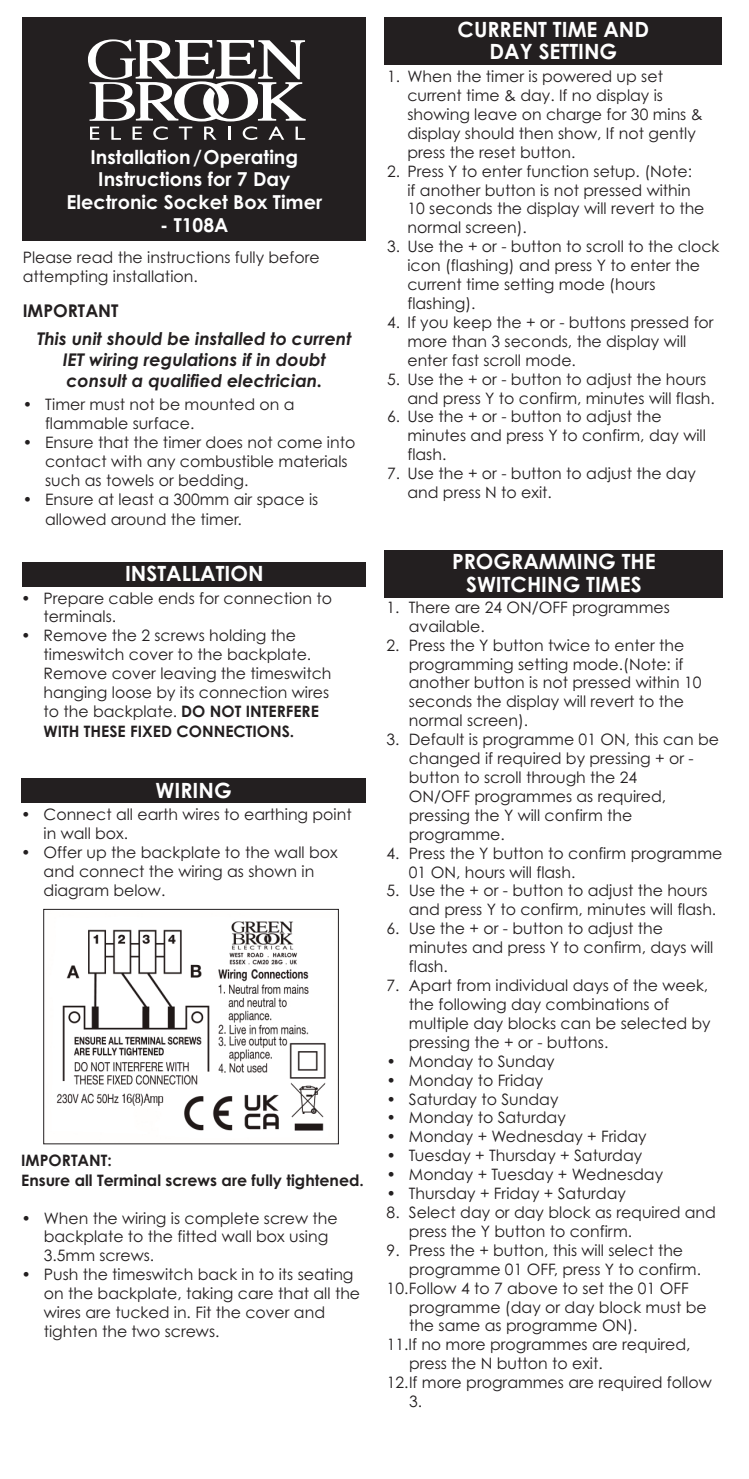
<style>
.page{position:relative;width:749px;height:1479px;background:#fff}
.page>*{position:absolute;margin:0;border:0;box-sizing:border-box;transform-origin:0 0}
.t1{font:700 21px/22.8px "Century Gothic";color:#fff;text-align:center}
.t2{font:700 19.25px/22.8px "Century Gothic";color:#fff;text-align:center}
.t3{font:italic 700 17.5px/21px "Century Gothic";color:#231f20;text-align:center}
.t4{font:700 17.5px "Century Gothic";color:#231f20}
.t5{font:15.75px/18.9px "Century Gothic";color:#231f20}
.t6{font:700 15.75px/20.1px "Century Gothic";color:#231f20}
.s1{font-weight:700}
</style>
<div class="page">
<div style="left:23px;top:17px;width:343px;height:224px;background:#231f20"></div>
<svg style="left:88px;top:39px;width:218px;height:101px"></svg>
<div style="left:23px;top:562px;width:343px;height:25px;background:#231f20"></div>
<div style="left:21px;top:778px;width:345px;height:25px;background:#231f20"></div>
<div style="left:385px;top:17px;width:337px;height:48px;background:#231f20"></div>
<div style="left:385px;top:549px;width:338px;height:48px;background:#231f20"></div>
<img style="left:56px;top:921px;width:270px;height:210px">
<div style="left:43px;top:908px;width:296px;height:236px;border:1px solid #231f20"></div>
<p class="t2" style="left:67px;top:145px;width:257px">Installation/Operating<br>Instructions for 7 Day<br>Electronic Socket Box Timer</p>
<p class="t2" style="left:160px;top:214px;width:70px">- T108A</p>
<p class="t5" style="left:23px;top:248px;width:298px">Please read the instructions fully before attempting installation.</p>
<p class="t4" style="left:23px;top:300px;width:97px">IMPORTANT</p>
<p class="t3" style="left:37px;top:328px;width:316px">This unit should be installed to current<br>IET wiring regulations if in doubt consult a qualified electrician.</p>
<p class="t5" style="left:45px;top:395px;width:251px;text-indent:-22px">• Timer must not be mounted on a flammable surface.</p>
<p class="t5" style="left:45px;top:433px;width:312px;text-indent:-22px">• Ensure that the timer does not come into contact with any combustible materials such as towels or bedding.</p>
<p class="t5" style="left:45px;top:489px;width:275px;line-height:20.1px;text-indent:-22px">• Ensure at least a 300mm air space is allowed around the timer.</p>
<h1 class="t1" style="left:125px;top:562px;width:140px">INSTALLATION</h1>
<p class="t5" style="left:44px;top:588px;width:290px;text-indent:-22px">• Prepare cable ends for connection to terminals.</p>
<p class="t5" style="left:44px;top:626px;width:289px;text-indent:-22px">• Remove the 2 screws holding the timeswitch cover to the backplate.<br>Remove cover leaving the timeswitch hanging loose by its connection wires to the backplate. <span class="s1">DO NOT INTERFERE WITH THESE FIXED CONNECTIONS.</span></p>
<h1 class="t1" style="left:156px;top:778px;width:78px">WIRING</h1>
<p class="t5" style="left:44px;top:805px;width:310px;text-indent:-22px">• Connect all earth wires to earthing point in wall box.</p>
<p class="t5" style="left:44px;top:842px;width:296px;text-indent:-22px">• Offer up the backplate to the wall box and connect the wiring as shown in diagram below.</p>
<p class="t6" style="left:21px;top:1150px;width:344px">IMPORTANT:<br>Ensure all Terminal screws are fully tightened.</p>
<p class="t5" style="left:44px;top:1208px;width:295px;text-indent:-22px">• When the wiring is complete screw the backplate to the fitted wall box using<br>3.5mm screws.</p>
<p class="t5" style="left:44px;top:1265px;width:318px;text-indent:-22px">• Push the timeswitch back in to its seating on the backplate, taking care that all the wires are tucked in. Fit the cover and tighten the two screws.</p>
<h1 class="t1" style="left:458px;top:18px;width:193px">CURRENT TIME AND<br>DAY SETTING</h1>
<p class="t5" style="left:407px;top:67px;width:297px;text-indent:-20px">1. When the timer is powered up set current time &amp; day. If no display is showing leave on charge for 30 mins &amp; display should then show, If not gently press the reset button.</p>
<p class="t5" style="left:407px;top:162px;width:299px;text-indent:-20px">2. Press Y to enter function setup. (Note:<br>if another button is not pressed within 10 seconds the display will revert to the normal screen).</p>
<p class="t5" style="left:407px;top:237px;width:314px;text-indent:-20px">3. Use the + or - button to scroll to the clock icon (flashing) and press Y to enter the current time setting mode (hours flashing).</p>
<p class="t5" style="left:407px;top:313px;width:308px;text-indent:-20px">4. If you keep the + or - buttons pressed for more than 3 seconds, the display will enter fast scroll mode.</p>
<p class="t5" style="left:407px;top:370px;width:309px;text-indent:-20px">5. Use the + or - button to adjust the hours and press Y to confirm, minutes will flash.</p>
<p class="t5" style="left:407px;top:407px;width:300px;text-indent:-20px">6. Use the + or - button to adjust the minutes and press Y to confirm, day will flash.</p>
<p class="t5" style="left:407px;top:464px;width:290px;text-indent:-20px">7. Use the + or - button to adjust the day and press N to exit.</p>
<h1 class="t1" style="left:452px;top:550px;width:205px">PROGRAMMING THE<br>SWITCHING TIMES</h1>
<p class="t5" style="left:409px;top:598px;width:262px;text-indent:-22px">1. There are 24 ON/OFF programmes available.</p>
<p class="t5" style="left:409px;top:635px;width:294px;text-indent:-22px">2. Press the Y button twice to enter the programming setting mode.(Note: if another button is not pressed within 10 seconds the display will revert to the normal screen).</p>
<p class="t5" style="left:409px;top:730px;width:312px;text-indent:-22px">3. Default is programme 01 ON, this can be changed if required by pressing + or - button to scroll through the 24<br>ON/OFF programmes as required, pressing the Y will confirm the programme.</p>
<p class="t5" style="left:409px;top:843px;width:315px;text-indent:-22px">4. Press the Y button to confirm programme<br>01 ON, hours will flash.</p>
<p class="t5" style="left:409px;top:881px;width:309px;text-indent:-22px">5. Use the + or - button to adjust the hours and press Y to confirm, minutes will flash.</p>
<p class="t5" style="left:409px;top:919px;width:306px;text-indent:-22px">6. Use the + or - button to adjust the minutes and press Y to confirm, days will flash.</p>
<p class="t5" style="left:409px;top:976px;width:303px;text-indent:-22px">7. Apart from individual days of the week, the following day combinations of multiple day blocks can be selected by pressing the + or - buttons.</p>
<p class="t5" style="left:386px;top:1051px;width:170px">• Monday to Sunday</p>
<p class="t5" style="left:386px;top:1070px;width:158px">• Monday to Friday</p>
<p class="t5" style="left:386px;top:1089px;width:173px">• Saturday to Sunday</p>
<p class="t5" style="left:386px;top:1108px;width:181px">• Monday to Saturday</p>
<p class="t5" style="left:386px;top:1127px;width:262px">• Monday + Wednesday + Friday</p>
<p class="t5" style="left:386px;top:1146px;width:257px">• Tuesday + Thursday + Saturday</p>
<p class="t5" style="left:386px;top:1165px;width:278px">• Monday + Tuesday + Wednesday</p>
<p class="t5" style="left:387px;top:1183px;width:241px">• Thursday + Friday + Saturday</p>
<p class="t5" style="left:409px;top:1202px;width:308px;text-indent:-22px">8. Select day or day block as required and press the Y button to confirm.</p>
<p class="t5" style="left:387px;top:1240px;width:298px">9. Press the + button, this will select the</p>
<p class="t5" style="left:409px;top:1259px;width:294px">programme 01 OFF, press Y to confirm.</p>
<p class="t5" style="left:387px;top:1278px;width:304px">10.Follow 4 to 7 above to set the 01 OFF</p>
<p class="t5" style="left:409px;top:1297px;width:299px">programme (day or day block must be</p>
<p class="t5" style="left:409px;top:1316px;width:230px">the same as programme ON).</p>
<p class="t5" style="left:387px;top:1335px;width:305px">11.If no more programmes are required,</p>
<p class="t5" style="left:409px;top:1354px;width:195px">press the N button to exit.</p>
<p class="t5" style="left:387px;top:1372px;width:327px">12.If more programmes are required follow</p>
<p class="t5" style="left:409px;top:1391px;width:15px">3.</p>
</div>
